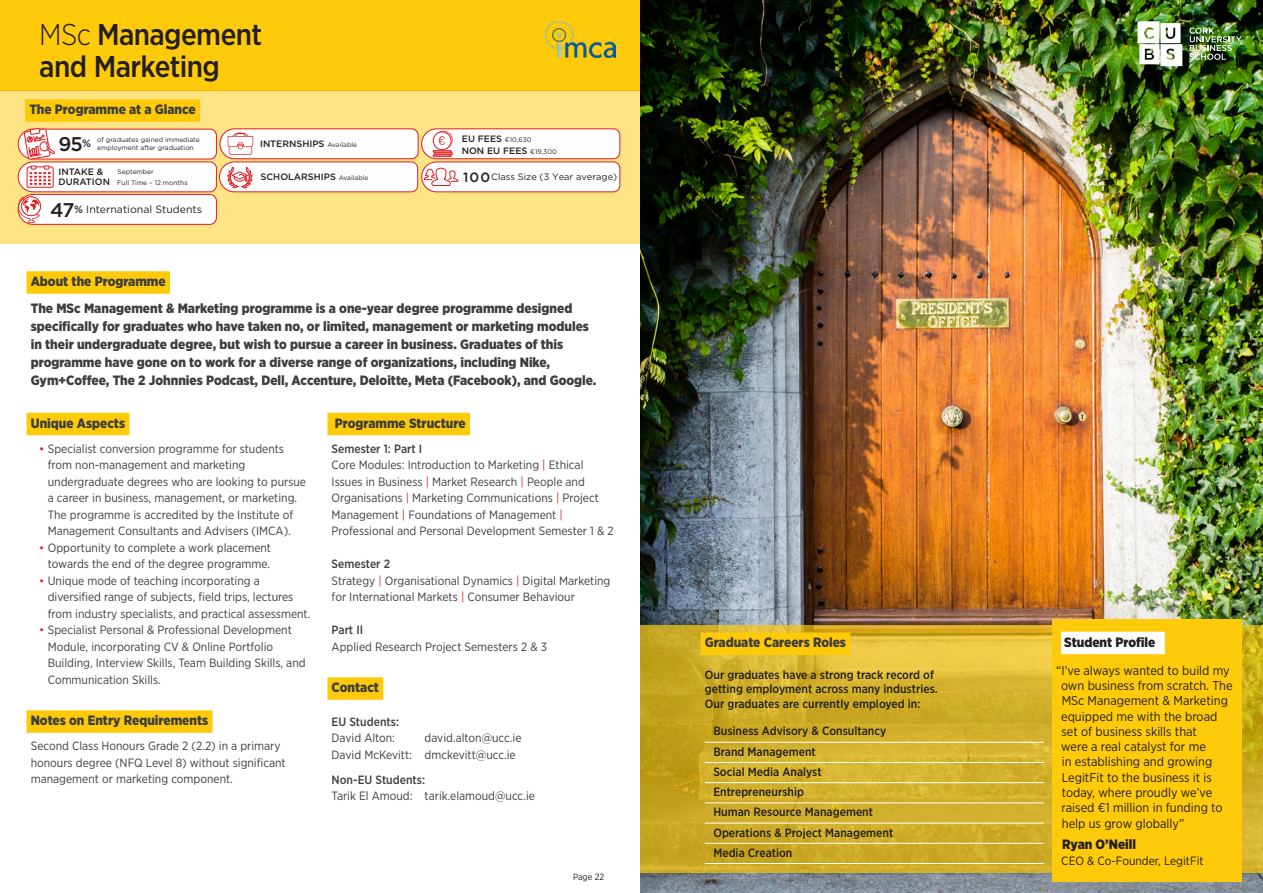
<style>
.page{position:relative;width:1263px;height:893px;background:#fff}
.page>*{position:absolute;margin:0;border:0;box-sizing:border-box;transform-origin:0 0}
.t1{font:500 30px/31.5px "Gotham Narrow";letter-spacing:-.02em;color:#231f20}
.t2{font:500 19.8px "Gotham";color:#231f20}
.t3{font:900 13.5px/18px "Gotham Narrow";color:#3e3e3f}
.t4{font:900 13.5px "Gotham Narrow";color:#231f20}
.t5{font:12.75px/15.3px "Gotham Narrow";color:#231f20}
.t6{font:12px/16.5px "Gotham Narrow";color:#3e3e3f}
.t7{font:500 12px/14.4px "Gotham Narrow";color:#231f20}
.t8{font:500 12px/16.5px "Gotham Narrow";color:#3e3e3f}
.t9{font:12px "Gotham Narrow";color:#231f20}
.t10{font:10.5px "Gotham";color:#231f20}
.t11{font:500 9.3px "Gotham";color:#231f20}
.t12{font:9.3px "Gotham";color:#231f20}
.t13{font:9px "Gotham Narrow";color:#231f20}
.t14{font:6.6px/8.1px "Gotham";color:#231f20}
.s1{font-weight:300}
.s2{font-weight:500;font-size:9.3px}
.s3{font-weight:500;font-size:19.8px}
.s4{font-weight:500}
.s5{font-weight:400;font-size:6.6px}
.s6{font-weight:500;font-size:13.5px}
.s7{color:#e21a21}
.s8{font-weight:400}
</style>
<div class="page">
<div style="left:0;top:90px;width:640px;height:154px;background:#fee484"></div>
<div style="left:0;top:0;width:1263px;height:90px;background:#feca0a"></div>
<img style="left:640px;top:0;width:623px;height:893px">
<svg style="left:640px;top:626px;width:623px;height:247px;background:#d1af2b"></svg>
<div style="left:1052px;top:619px;width:190px;height:263px;background:#feca0a"></div>
<div style="left:1061px;top:632px;width:104px;height:22px;background:#fff"></div>
<div style="left:701px;top:632px;width:149px;height:23px;background:#feca0a"></div>
<hr style="left:705px;top:742px;width:339px;height:1px;background:#fff">
<hr style="left:705px;top:762px;width:339px;height:1px;background:#fff">
<hr style="left:705px;top:782px;width:339px;height:1px;background:#fff">
<hr style="left:705px;top:802px;width:339px;height:1px;background:#fff">
<hr style="left:705px;top:823px;width:339px;height:1px;background:#fff">
<hr style="left:705px;top:843px;width:339px;height:1px;background:#fff">
<hr style="left:705px;top:863px;width:339px;height:1px;background:#fff">
<div style="left:27px;top:271px;width:143px;height:23px;background:#feca0a"></div>
<div style="left:27px;top:413px;width:102px;height:22px;background:#feca0a"></div>
<div style="left:27px;top:710px;width:186px;height:23px;background:#feca0a"></div>
<div style="left:327px;top:413px;width:143px;height:22px;background:#feca0a"></div>
<div style="left:327px;top:677px;width:56px;height:23px;background:#feca0a"></div>
<svg style="left:1137px;top:21px;width:45px;height:45px;background:#d1d9ca"></svg>
<img style="left:1189px;top:28px;width:53px;height:32px">
<svg style="left:18px;top:128px;width:602px;height:97px"></svg>
<div style="left:25px;top:99px;width:175px;height:23px;background:#feca0a"></div>
<img style="left:546px;top:21px;width:69px;height:37px">
<p class="t1" style="left:39px;top:19px;width:224px"><span class="s1">MSc</span> Management and Marketing</p>
<p class="t3" style="left:29px;top:100px;width:168px">The Programme at a Glance</p>
<p class="t2" style="left:58px;top:131px;width:34px">95<sup>%</sup></p>
<p class="t14" style="left:97px;top:135px;width:104px">of graduates gained immediate employment after graduation</p>
<p class="t11" style="left:58px;top:165px;width:46px">INTAKE &amp;</p>
<p class="t14" style="left:58px;top:178px;width:131px"><span class="s2">DURATION</span> Full Time – 12 months</p>
<p class="t14" style="left:118px;top:167px;width:38px">September</p>
<p class="t10" style="left:50px;top:202px;width:154px"><span class="s3">47</span><span class="s4">%</span> International Students</p>
<p class="t11" style="left:260px;top:138px;width:98px">INTERNSHIPS <span class="s5">Available</span></p>
<p class="t11" style="left:261px;top:171px;width:109px">SCHOLARSHIPS <span class="s5">Available</span></p>
<p class="t14" style="left:462px;top:135px;width:71px"><span class="s2">EU FEES</span> €10,630</p>
<p class="t11" style="left:462px;top:144px;width:96px">NON EU FEES <span class="s5">€19,300</span></p>
<p class="t12" style="left:463px;top:170px;width:156px"><span class="s6">100</span>Class Size (3 Year average)</p>
<p class="t3" style="left:31px;top:272px;width:136px">About the Programme</p>
<p class="t3" style="left:31px;top:299px;width:567px">The MSc Management &amp; Marketing programme is a one-year degree programme designed specifically for graduates who have taken no, or limited, management or marketing modules in their undergraduate degree, but wish to pursue a career in business. Graduates of this programme have gone on to work for a diverse range of organizations, including Nike, Gym+Coffee, The 2 Johnnies Podcast, Dell, Accenture, Deloitte, Meta (Facebook), and Google.</p>
<p class="t3" style="left:31px;top:414px;width:96px">Unique Aspects</p>
<p class="t6" style="left:48px;top:440px;width:260px;text-indent:-9px"><span class="s7">•</span> Specialist conversion programme for students from non-management and marketing undergraduate degrees who are looking to pursue a career in business, management, or marketing.<br>The programme is accredited by the Institute of Management Consultants and Advisers (IMCA).</p>
<p class="t6" style="left:39px;top:539px;width:233px;text-align:right"><span class="s7">•</span> Opportunity to complete a work placement towards the end of the degree programme.</p>
<p class="t6" style="left:48px;top:572px;width:264px;text-indent:-9px"><span class="s7">•</span> Unique mode of teaching incorporating a diversified range of subjects, field trips, lectures from industry specialists, and practical assessment.</p>
<p class="t6" style="left:48px;top:621px;width:259px;text-indent:-9px"><span class="s7">•</span> Specialist Personal &amp; Professional Development Module, incorporating CV &amp; Online Portfolio Building, Interview Skills, Team Building Skills, and Communication Skills.</p>
<p class="t3" style="left:31px;top:711px;width:179px">Notes on Entry Requirements</p>
<p class="t6" style="left:31px;top:737px;width:256px">Second Class Honours Grade 2 (2.2) in a primary honours degree (NFQ Level 8) without significant management or marketing component.</p>
<p class="t3" style="left:335px;top:414px;width:132px">Programme Structure</p>
<p class="t8" style="left:332px;top:440px;width:92px">Semester 1: Part I</p>
<p class="t6" style="left:332px;top:456px;width:284px">Core Modules: Introduction to Marketing <span class="s7">|</span> Ethical Issues in Business <span class="s7">|</span> Market Research <span class="s7">|</span> People and Organisations <span class="s7">|</span> Marketing Communications <span class="s7">|</span> Project Management <span class="s7">|</span> Foundations of Management <span class="s7">| </span>Professional and Personal Development Semester 1 &amp; 2</p>
<p class="t8" style="left:332px;top:555px;width:60px">Semester 2</p>
<p class="t6" style="left:332px;top:572px;width:280px">Strategy <span class="s7">|</span> Organisational Dynamics <span class="s7">|</span> Digital Marketing for International Markets <span class="s7">|</span> Consumer Behaviour</p>
<p class="t8" style="left:332px;top:621px;width:33px">Part II</p>
<p class="t6" style="left:332px;top:638px;width:217px">Applied Research Project Semesters 2 &amp; 3</p>
<p class="t3" style="left:332px;top:678px;width:49px">Contact</p>
<p class="t8" style="left:332px;top:713px;width:69px">EU Students:<br><span class="s8">David Alton:</span></p>
<p class="t6" style="left:332px;top:729px;width:191px;text-indent:93px">david.alton@ucc.ie<br>David McKevitt: dmckevitt@ucc.ie</p>
<p class="t6" style="left:332px;top:771px;width:205px"><span class="s4">Non-EU Students:<br></span>Tarik El Amoud: tarik.elamoud@ucc.ie</p>
<p class="t13" style="left:573px;top:871px;width:33px">Page 22</p>
<p class="t3" style="left:705px;top:633px;width:143px">Graduate Careers Roles</p>
<p class="t7" style="left:705px;top:667px;width:234px">Our graduates have a strong track record of getting employment across many industries.<br>Our graduates are currently employed in:</p>
<p class="t7" style="left:713px;top:724px;width:174px">Business Advisory &amp; Consultancy</p>
<p class="t7" style="left:713px;top:744px;width:104px">Brand Management</p>
<p class="t7" style="left:713px;top:764px;width:110px">Social Media Analyst</p>
<p class="t7" style="left:713px;top:785px;width:92px">Entrepreneurship</p>
<p class="t7" style="left:713px;top:805px;width:161px">Human Resource Management</p>
<p class="t7" style="left:713px;top:825px;width:182px">Operations &amp; Project Management</p>
<p class="t7" style="left:713px;top:845px;width:81px">Media Creation</p>
<p class="t4" style="left:1064px;top:633px;width:93px">Student Profile</p>
<p class="t5" style="left:1061px;top:662px;width:173px;text-indent:-5px">“I’ve always wanted to build my own business from scratch. The<br>MSc Management &amp; Marketing equipped me with the broad set of business skills that<br>were a real catalyst for me<br>in establishing and growing<br>LegitFit to the business it is today, where proudly we’ve raised €1 million in funding to help us grow globally”</p>
<p class="t4" style="left:1062px;top:835px;width:76px">Ryan O’Neill</p>
<p class="t9" style="left:1061px;top:854px;width:144px">CEO &amp; Co-Founder, LegitFit</p>
</div>
